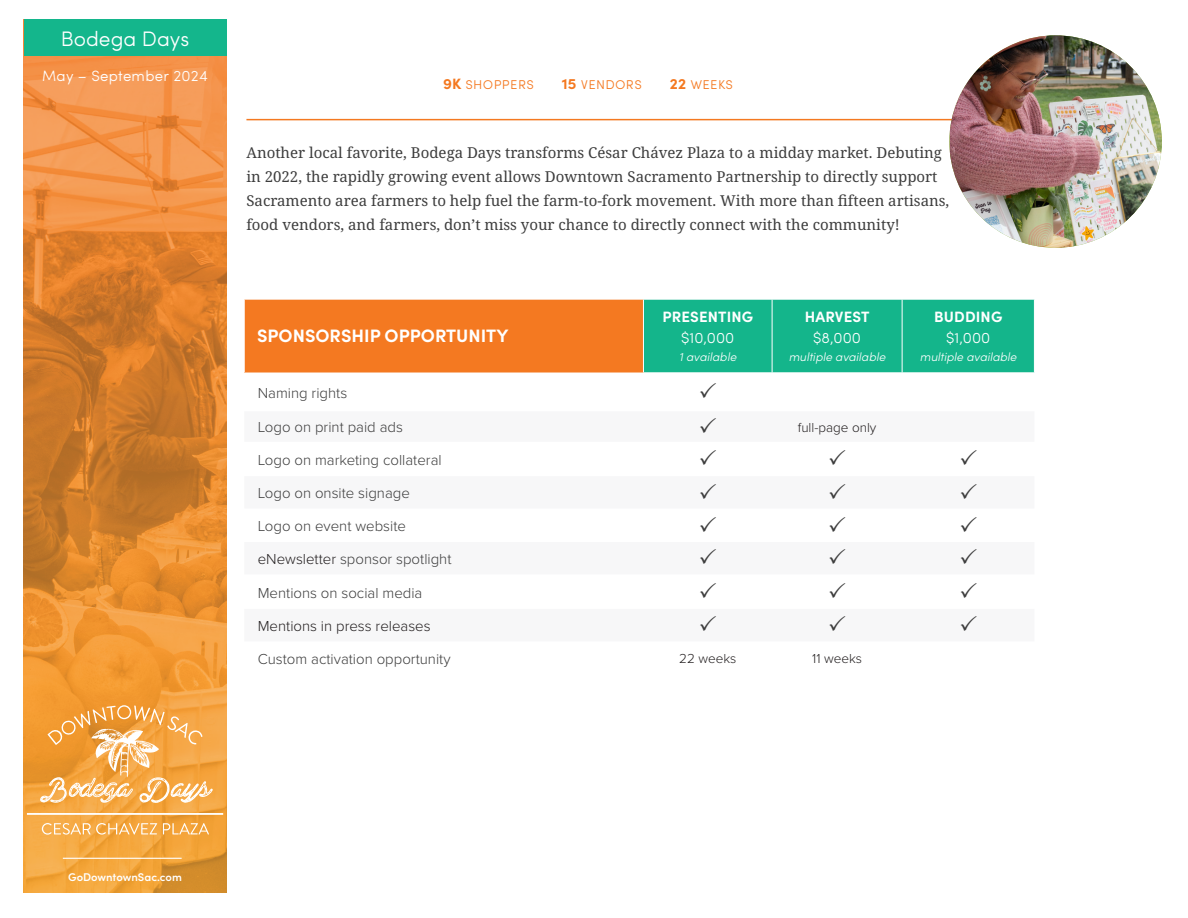
<style>
.page{position:relative;width:1188px;height:918px;background:#fff}
.page>*{position:absolute;margin:0;border:0;box-sizing:border-box;transform-origin:0 0}
.t1{font:300 21px "Sofia Pro";color:#fff}
.t2{font:700 18px "Sofia Pro";color:#fff}
.t3{font:15px/24px "Noto Serif";color:#3d3d3d}
.t4{font:300 15px "Proxima Nova";color:#3d3d3d}
.t5{font:300 15px "Sofia Pro";color:#fff}
.t6{font:300 15px "Sofia Pro";letter-spacing:.02em;color:#f47921}
.t7{font:700 15px "Sofia Pro";letter-spacing:.01em;color:#fff}
.t8{font:300 15px "Proxima Nova";color:#231f20}
.t9{font:300 13.5px "Proxima Nova";color:#231f20}
.t10{font:italic 300 12px "Sofia Pro";color:#fff}
.t11{font:600 11.25px "Sofia Pro";color:#fff}
.s1{font-weight:700}
.s2{color:#231f20}
</style>
<div class="page">
<svg style="left:24px;top:56px;width:202px;height:837px;background:#e38c37"></svg>
<hr style="left:63px;top:858px;width:119px;height:1px;background:#fff">
<div style="left:24px;top:20px;width:202px;height:36px;background:#14b68c"></div>
<hr style="left:246px;top:119px;width:740px;height:1px;background:#f47921">
<img style="left:950px;top:35px;width:212px;height:213px">
<div style="left:244px;top:299px;width:399px;height:74px;background:#f47921"></div>
<div style="left:644px;top:300px;width:390px;height:73px;background:#14b58b"></div>
<hr style="left:244px;top:299px;width:399px;height:1px;background:#fff">
<hr style="left:244px;top:299px;width:1px;height:74px;background:#fff">
<hr style="left:772px;top:300px;width:1px;height:73px;background:#fff">
<hr style="left:902px;top:300px;width:1px;height:73px;background:#fff">
<svg style="left:42px;top:823px;width:115px;height:12px"></svg>
<svg style="left:163px;top:823px;width:46px;height:11px"></svg>
<hr style="left:27px;top:813px;width:196px;height:2px;background:#fff">
<svg style="left:40px;top:705px;width:173px;height:98px;background:#f3ae5a"></svg>
<p class="t1" style="left:61px;top:23px;width:130px">Bodega Days</p>
<p class="t5" style="left:42px;top:65px;width:167px">May – September 2024</p>
<p class="t6" style="left:443px;top:73px;width:92px"><span class="s1">9K</span> shoppers</p>
<p class="t6" style="left:562px;top:73px;width:82px"><span class="s1">15</span> vendors</p>
<p class="t6" style="left:670px;top:73px;width:65px"><span class="s1">22</span> weeks</p>
<p class="t3" style="left:246px;top:141px;width:704px">Another local favorite, Bodega Days transforms César Chávez Plaza to a midday market. Debuting in 2022, the rapidly growing event allows Downtown Sacramento Partnership to directly support Sacramento area farmers to help fuel the farm-to-fork movement. With more than fifteen artisans, food vendors, and farmers, don’t miss your chance to directly connect with the community!</p>
<p class="t2" style="left:257px;top:322px;width:253px">SPONSORSHIP OPPORTUNITY</p>
<p class="t7" style="left:662px;top:305px;width:92px">PRESENTING</p>
<p class="t5" style="left:681px;top:326px;width:55px">$10,000</p>
<p class="t10" style="left:679px;top:348px;width:59px">1 available</p>
<p class="t7" style="left:805px;top:305px;width:66px">HARVEST</p>
<p class="t5" style="left:813px;top:326px;width:49px">$8,000</p>
<p class="t10" style="left:789px;top:348px;width:98px">multiple available</p>
<p class="t4" style="left:258px;top:382px;width:91px">Naming rights</p>
<p class="t4" style="left:258px;top:416px;width:147px">Logo on print paid ads</p>
<p class="t9" style="left:798px;top:417px;width:80px">full-page only</p>
<p class="t4" style="left:258px;top:449px;width:185px">Logo on marketing collateral</p>
<p class="t4" style="left:258px;top:482px;width:154px">Logo on onsite signage</p>
<p class="t4" style="left:258px;top:515px;width:150px">Logo on event website</p>
<p class="t4" style="left:258px;top:548px;width:195px"><span class="s2">eNewsletter</span> sponsor spotlight</p>
<p class="t4" style="left:258px;top:581px;width:166px">Mentions on social media</p>
<p class="t8" style="left:258px;top:615px;width:174px">Mentions in press releases</p>
<p class="t4" style="left:258px;top:647px;width:194px">Custom activation opportunity</p>
<p class="t9" style="left:679px;top:648px;width:59px">22 weeks</p>
<p class="t9" style="left:812px;top:648px;width:51px">11 weeks</p>
<p class="t7" style="left:934px;top:305px;width:70px">BUDDING</p>
<p class="t5" style="left:946px;top:326px;width:46px">$1,000</p>
<p class="t10" style="left:920px;top:348px;width:98px">multiple available</p>
<p class="t11" style="left:68px;top:868px;width:115px">GoDowntownSac.com</p>
</div>
